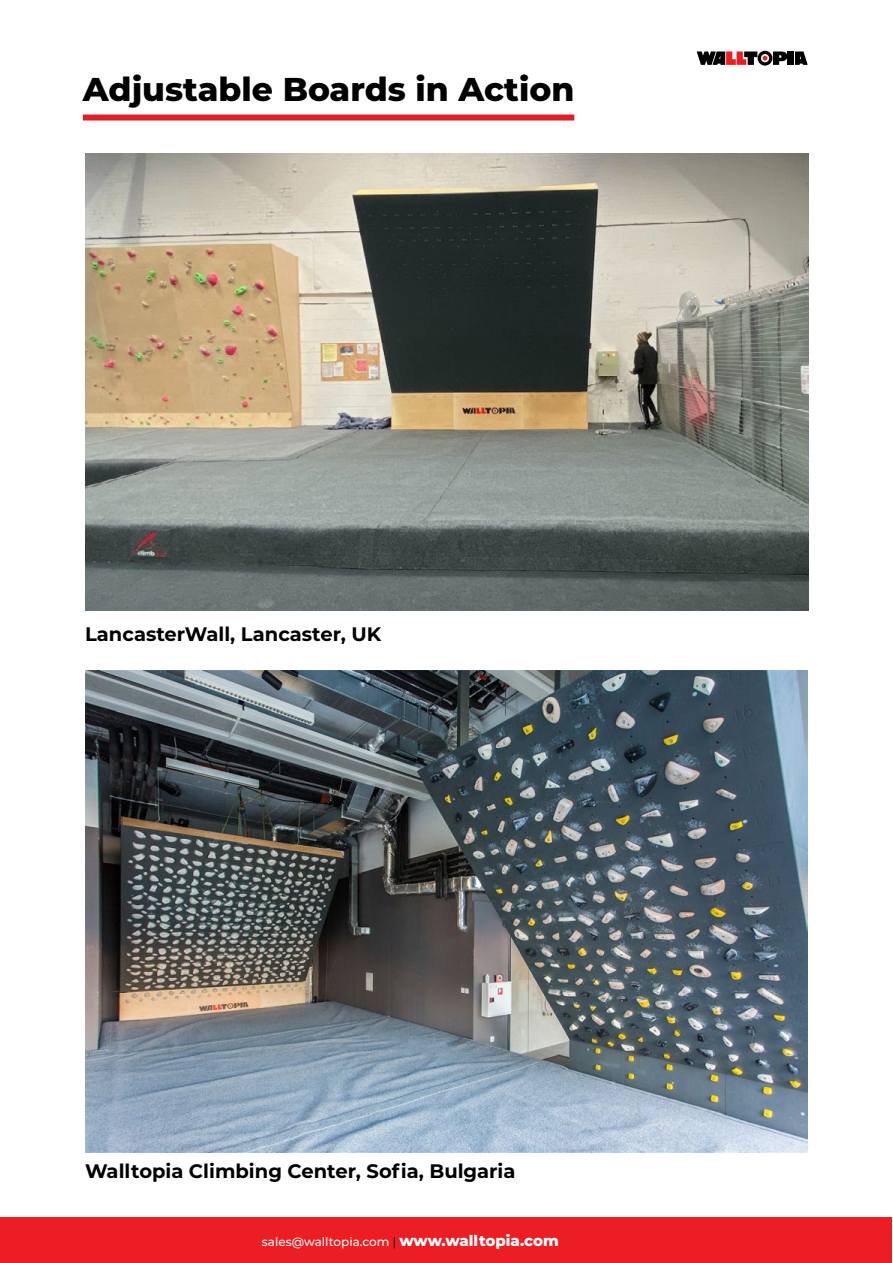
<style>
.page{position:relative;width:893px;height:1263px;background:#fff}
.page>*{position:absolute;margin:0;border:0;box-sizing:border-box;transform-origin:0 0}
.t1{font:800 33px "Montserrat";color:#000}
.t2{font:700 19.5px "Montserrat";color:#000}
.t3{font:500 12px "Montserrat";color:#fff}
.s1{color:#000}
.s2{font-weight:800;font-size:15px}
</style>
<div class="page">
<svg style="left:795px;top:51px;width:13px;height:14px"></svg>
<div style="left:788px;top:51px;width:6px;height:14px;background:#000"></div>
<svg style="left:697px;top:51px;width:90px;height:15px"></svg>
<div style="left:83px;top:115px;width:491px;height:6px;background:#e21f26"></div>
<img style="left:85px;top:153px;width:724px;height:457px">
<img style="left:85px;top:670px;width:723px;height:482px">
<div style="left:0;top:1217px;width:892px;height:46px;background:#ed1d24"></div>
<h1 class="t1" style="left:83px;top:65px;width:493px">Adjustable Boards in Action</h1>
<p class="t2" style="left:85px;top:620px;width:298px">LancasterWall, Lancaster, UK</p>
<p class="t2" style="left:85px;top:1157px;width:432px">Walltopia Climbing Center, Sofia, Bulgaria</p>
<p class="t3" style="left:262px;top:1233px;width:298px">sales@walltopia.com <span class="s1">|</span> <span class="s2">www.walltopia.com</span></p>
</div>
